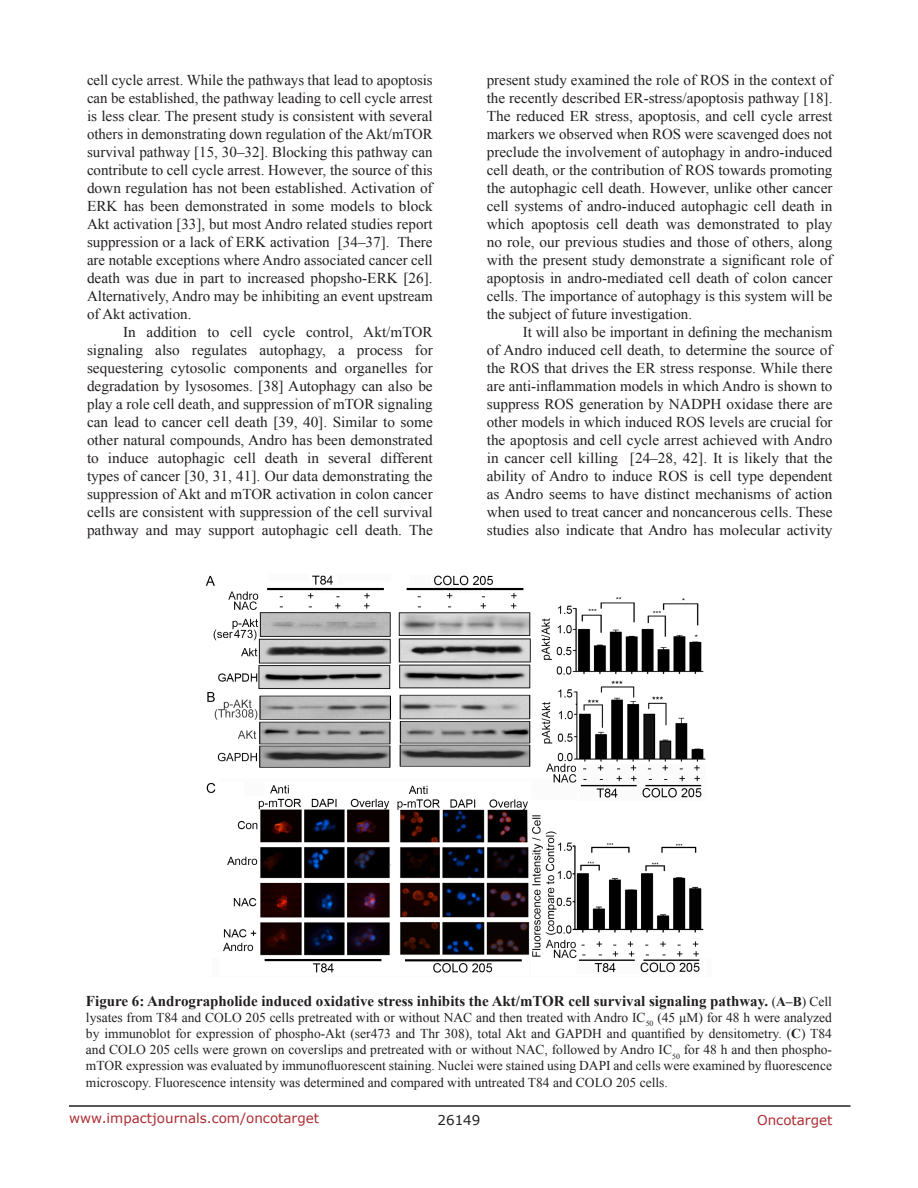
<style>
.page{position:relative;width:918px;height:1188px;background:#fff}
.page>*{position:absolute;margin:0;border:0;box-sizing:border-box;transform-origin:0 0}
.BodyText{font:15px/18px "Times New Roman";color:#231f20;text-align:justify}
.FigureText{font:700 15px "Times New Roman";color:#231f20}
.FigureText-2{font:13.5px/16.2px "Times New Roman";color:#231f20;text-align:justify}
.t1{font:13.5px "Verdana";color:#ac2b31}
.t2{font:13.5px "Verdana";color:#231f20}
.s1{font-weight:400;font-size:13.5px}
.s2{font-size:13.5px}
.s3{font-weight:700}
</style>
<div class="page">
<hr style="left:69px;top:1105px;width:781px;height:2px;background:#231f20">
<img style="left:206px;top:575px;width:500px;height:398px">
<p class="BodyText" style="left:87px;top:71px;width:347px">cell cycle arrest. While the pathways that lead to apoptosis can be established, the pathway leading to cell cycle arrest is less clear. The present study is consistent with several others in demonstrating down regulation of the Akt/mTOR survival pathway [15, 30–32]. Blocking this pathway can contribute to cell cycle arrest. However, the source of this down regulation has not been established. Activation of ERK has been demonstrated in some models to block Akt activation [33], but most Andro related studies report suppression or a lack of ERK activation [34–37]. There are notable exceptions where Andro associated cancer cell death was due in part to increased phopsho-ERK [26].<br>Alternatively, Andro may be inhibiting an event upstream of Akt activation.</p>
<p class="BodyText" style="left:87px;top:323px;width:347px;text-indent:36px">In addition to cell cycle control, Akt/mTOR signaling also regulates autophagy, a process for sequestering cytosolic components and organelles for degradation by lysosomes. [38] Autophagy can also be play a role cell death, and suppression of mTOR signaling can lead to cancer cell death [39, 40]. Similar to some other natural compounds, Andro has been demonstrated to induce autophagic cell death in several different types of cancer [30, 31, 41]. Our data demonstrating the suppression of Akt and mTOR activation in colon cancer cells are consistent with suppression of the cell survival pathway and may support autophagic cell death. The</p>
<p class="BodyText" style="left:487px;top:71px;width:347px">present study examined the role of ROS in the context of the recently described ER-stress/apoptosis pathway [18].<br>The reduced ER stress, apoptosis, and cell cycle arrest markers we observed when ROS were scavenged does not preclude the involvement of autophagy in andro-induced cell death, or the contribution of ROS towards promoting the autophagic cell death. However, unlike other cancer cell systems of andro-induced autophagic cell death in which apoptosis cell death was demonstrated to play no role, our previous studies and those of others, along with the present study demonstrate a significant role of apoptosis in andro-mediated cell death of colon cancer cells. The importance of autophagy is this system will be the subject of future investigation.</p>
<p class="BodyText" style="left:487px;top:323px;width:347px;text-indent:36px">It will also be important in defining the mechanism of Andro induced cell death, to determine the source of the ROS that drives the ER stress response. While there are anti-inflammation models in which Andro is shown to suppress ROS generation by NADPH oxidase there are other models in which induced ROS levels are crucial for the apoptosis and cell cycle arrest achieved with Andro in cancer cell killing [24–28, 42]. It is likely that the ability of Andro to induce ROS is cell type dependent as Andro seems to have distinct mechanisms of action when used to treat cancer and noncancerous cells. These studies also indicate that Andro has molecular activity</p>
<p class="FigureText" style="left:86px;top:990px;width:748px">Figure 6: Andrographolide induced oxidative stress inhibits the Akt/mTOR cell survival signaling pathway. <span class="s1">(</span><span class="s2">A–B</span><span class="s1">) Cell</span></p>
<p class="FigureText-2" style="left:86px;top:1009px;width:748px">lysates from T84 and COLO 205 cells pretreated with or without NAC and then treated with Andro IC<sub>50</sub> (45 μM) for 48 h were analyzed by immunoblot for expression of phospho-Akt (ser473 and Thr 308), total Akt and GAPDH and quantified by densitometry. (<span class="s3">C</span>) T84 and COLO 205 cells were grown on coverslips and pretreated with or without NAC, followed by Andro IC<sub>50</sub> for 48 h and then phospho&shy;mTOR expression was evaluated by immunofluorescent staining. Nuclei were stained using DAPI and cells were examined by fluorescence microscopy. Fluorescence intensity was determined and compared with untreated T84 and COLO 205 cells.</p>
<p class="t1" style="left:69px;top:1109px;width:252px">www.impactjournals.com/oncotarget</p>
<p class="t2" style="left:438px;top:1111px;width:44px">26149</p>
<p class="t1" style="left:757px;top:1111px;width:77px">Oncotarget</p>
</div>
